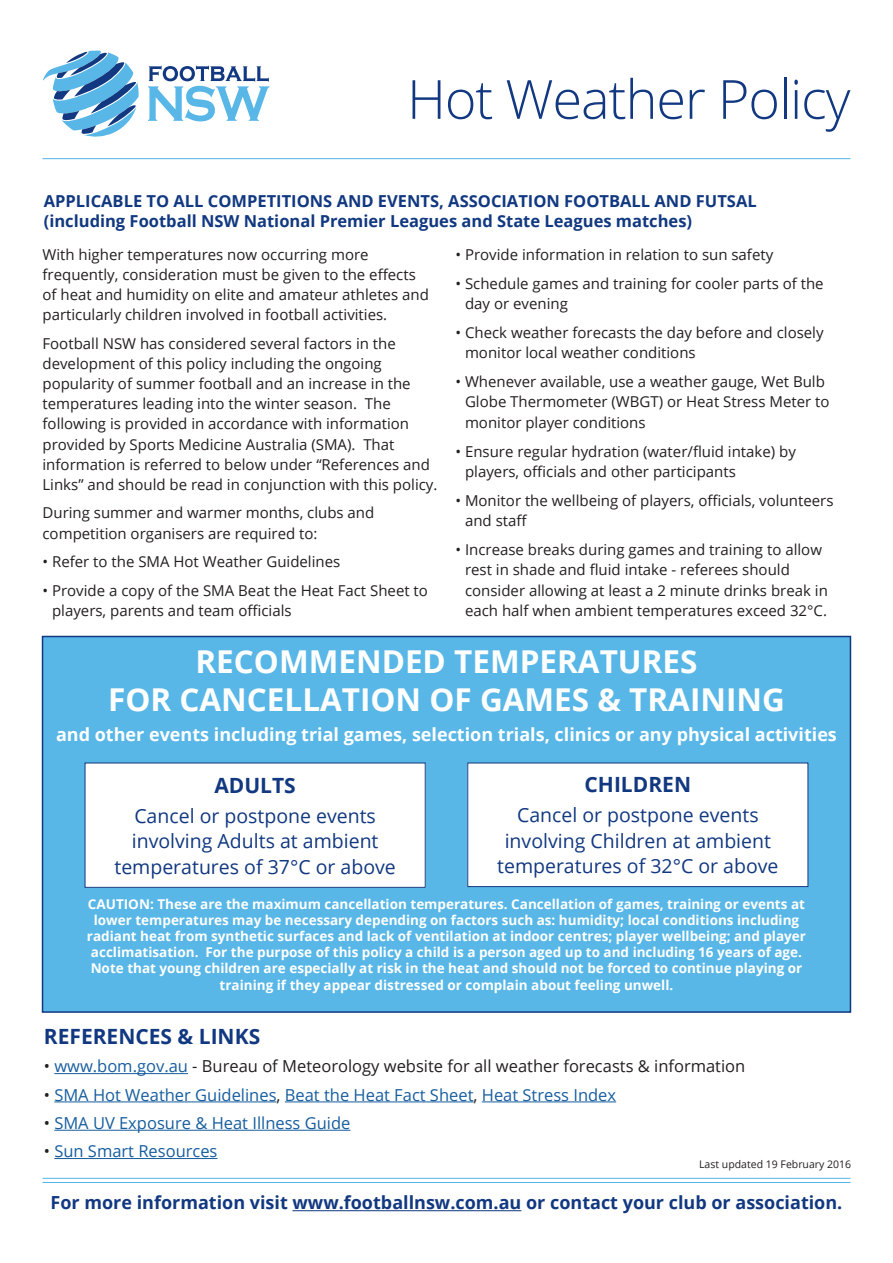
<style>
.page{position:relative;width:893px;height:1263px;background:#fff}
.page>*{position:absolute;margin:0;border:0;box-sizing:border-box;transform-origin:0 0}
.Main_Head{font:300 54px "Open Sans";letter-spacing:-.02em;color:#113880}
.t1{font:700 31.5px/37.8px "Open Sans";color:#fff;text-align:center}
.t2{font:700 21px "Open Sans";color:#113880}
.t3{font:19.5px/25.5px "Open Sans";color:#113880;text-align:center}
.t4{font:700 18px "Open Sans";color:#fff}
.t5{font:700 18px "Open Sans";color:#113880}
.t6{font:700 16.5px "Open Sans";color:#113880}
.t7{font:16.5px "Open Sans";color:#175d9e}
.t8{font:16.5px "Open Sans";color:#231f20}
.t9{font:15px/20.1px "Open Sans";color:#231f20}
.t10{font:700 13.5px/16.2px "Open Sans";color:#fff;text-align:center}
.t11{font:10.5px "Open Sans";color:#231f20}
.s1{color:#175d9e}
.s2{color:#231f20}
</style>
<div class="page">
<div style="left:42px;top:636px;width:809px;height:377px;background:#58b7e7;border:2px solid #113880"></div>
<hr style="left:54px;top:1073px;width:134px;height:1px;background:#175d9e">
<hr style="left:54px;top:1101px;width:222px;height:1px;background:#175d9e">
<hr style="left:285px;top:1101px;width:188px;height:1px;background:#175d9e">
<hr style="left:482px;top:1101px;width:134px;height:1px;background:#175d9e">
<hr style="left:54px;top:1130px;width:296px;height:1px;background:#175d9e">
<hr style="left:54px;top:1158px;width:163px;height:1px;background:#175d9e">
<hr style="left:43px;top:1182px;width:807px;height:1px;background:#53b3e8">
<hr style="left:43px;top:1178px;width:807px;height:1px;background:#53b3e8">
<hr style="left:43px;top:158px;width:807px;height:1px;background:#53b3e8">
<hr style="left:292px;top:1210px;width:229px;height:1px;background:#113880">
<svg style="left:148px;top:66px;width:122px;height:55px"></svg>
<svg style="left:44px;top:51px;width:95px;height:86px"></svg>
<div style="left:85px;top:763px;width:340px;height:124px;background:#fff"></div>
<div style="left:85px;top:763px;width:341px;height:125px;border:1px solid #113880"></div>
<div style="left:468px;top:763px;width:340px;height:123px;background:#fff"></div>
<div style="left:467px;top:763px;width:341px;height:124px;border:1px solid #113880"></div>
<p class="Main_Head" style="left:407px;top:62px;width:445px">Hot Weather Policy</p>
<p class="t6" style="left:44px;top:189px;width:714px">APPLICABLE TO ALL COMPETITIONS AND EVENTS, ASSOCIATION FOOTBALL AND FUTSAL</p>
<p class="t6" style="left:44px;top:209px;width:650px">(including Football NSW National Premier Leagues and State Leagues matches)</p>
<p class="t9" style="left:43px;top:244px;width:388px">With higher temperatures now occurring more frequently, consideration must be given to the effects of heat and humidity on elite and amateur athletes and particularly children involved in football activities.</p>
<p class="t9" style="left:43px;top:333px;width:396px">Football NSW has considered several factors in the development of this policy including the ongoing popularity of summer football and an increase in the temperatures leading into the winter season. The following is provided in accordance with information provided by Sports Medicine Australia (SMA). That information is referred to below under “References and Links” and should be read in conjunction with this policy.</p>
<p class="t9" style="left:43px;top:503px;width:333px">During summer and warmer months, clubs and competition organisers are required to:</p>
<p class="t9" style="left:43px;top:551px;width:299px">• Refer to the SMA Hot Weather Guidelines</p>
<p class="t9" style="left:52px;top:580px;width:377px;text-indent:-10px">• Provide a copy of the SMA Beat the Heat Fact Sheet to players, parents and team officials</p>
<p class="t9" style="left:455px;top:244px;width:319px">• Provide information in relation to sun safety</p>
<p class="t9" style="left:465px;top:273px;width:360px;text-indent:-10px">• Schedule games and training for cooler parts of the day or evening</p>
<p class="t9" style="left:465px;top:322px;width:360px;text-indent:-10px">• Check weather forecasts the day before and closely monitor local weather conditions</p>
<p class="t9" style="left:465px;top:371px;width:366px;text-indent:-10px">• Whenever available, use a weather gauge, Wet Bulb<br>Globe Thermometer (WBGT) or Heat Stress Meter to monitor player conditions</p>
<p class="t9" style="left:465px;top:441px;width:332px;text-indent:-10px">• Ensure regular hydration (water/fluid intake) by players, officials and other participants</p>
<p class="t9" style="left:465px;top:490px;width:370px;text-indent:-10px">• Monitor the wellbeing of players, officials, volunteers and staff</p>
<p class="t9" style="left:465px;top:539px;width:364px;text-indent:-10px">• Increase breaks during games and training to allow rest in shade and fluid intake - referees should consider allowing at least a 2 minute drinks break in each half when ambient temperatures exceed 32°C.</p>
<p class="t1" style="left:108px;top:642px;width:678px">RECOMMENDED TEMPERATURES<br>FOR CANCELLATION OF GAMES &amp; TRAINING</p>
<p class="t4" style="left:56px;top:722px;width:782px">and other events including trial games, selection trials, clinics or any physical activities</p>
<p class="t2" style="left:214px;top:770px;width:83px">ADULTS</p>
<p class="t3" style="left:114px;top:802px;width:283px">Cancel or postpone events involving Adults at ambient temperatures of 37°C or above</p>
<p class="t2" style="left:585px;top:770px;width:108px">CHILDREN</p>
<p class="t3" style="left:497px;top:802px;width:283px">Cancel or postpone events involving Children at ambient temperatures of 32°C or above</p>
<p class="t10" style="left:87px;top:895px;width:720px">CAUTION: These are the maximum cancellation temperatures. Cancellation of games, training or events at lower temperatures may be necessary depending on factors such as: humidity; local conditions including radiant heat from synthetic surfaces and lack of ventilation at indoor centres; player wellbeing; and player acclimatisation. For the purpose of this policy a child is a person aged up to and including 16 years of age.<br>Note that young children are especially at risk in the heat and should not be forced to continue playing or training if they appear distressed or complain about feeling unwell.</p>
<p class="t2" style="left:44px;top:1021px;width:218px">REFERENCES &amp; LINKS</p>
<p class="t8" style="left:44px;top:1055px;width:703px">• <span class="s1">www.bom.gov.au</span> - Bureau of Meteorology website for all weather forecasts &amp; information</p>
<p class="t7" style="left:44px;top:1083px;width:574px"><span class="s2">•</span> SMA Hot Weather Guidelines<span class="s2">,</span> Beat the Heat Fact Sheet<span class="s2">,</span> Heat Stress Index</p>
<p class="t7" style="left:44px;top:1112px;width:308px"><span class="s2">•</span> SMA UV Exposure &amp; Heat Illness Guide</p>
<p class="t7" style="left:44px;top:1140px;width:175px"><span class="s2">•</span> Sun Smart Resources</p>
<p class="t11" style="left:699px;top:1157px;width:154px">Last updated 19 February 2016</p>
<p class="t5" style="left:51px;top:1190px;width:793px">For more information visit www.footballnsw.com.au or contact your club or association.</p>
</div>
